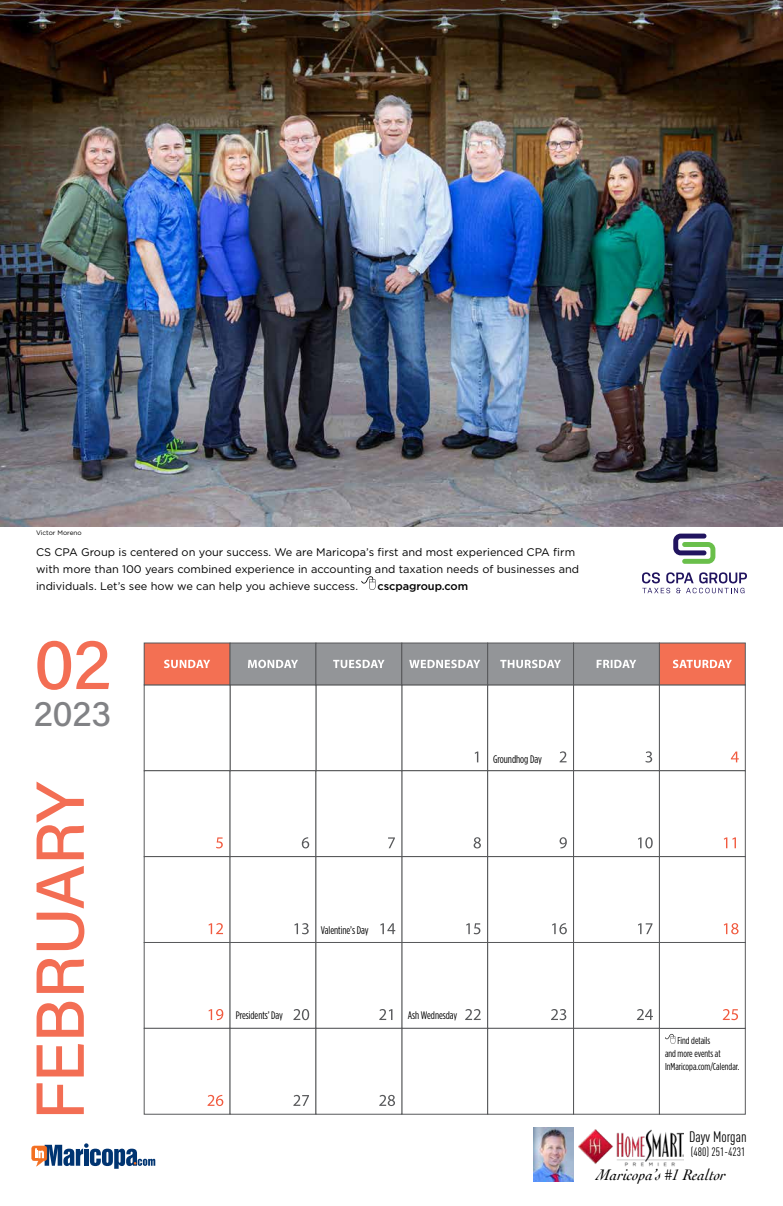
<style>
.page{position:relative;width:783px;height:1206px;background:#fff}
.page>*{position:absolute;margin:0;border:0;box-sizing:border-box;transform-origin:0 0}
.t1{font:500 72px "Acumin Pro";color:#f36e54}
.t2{font:500 68px "Acumin Pro";letter-spacing:-.015em;color:#f36e54}
.t3{font:500 36px "Acumin Pro";color:#818285}
.t4{font:italic 16px "Cochin";color:#000}
.t5{font:15px "DIN Cond";color:#000}
.t6{font:12px "DIN Cond";color:#000}
.t7{font:11px/17px "Gotham";color:#000}
.t8{font:11px "Gotham Condensed";letter-spacing:-.005em;color:#000}
.t9{font:500 11px "Gotham";letter-spacing:-.005em;color:#000}
.t10{font:10.9px "Gotham Condensed";letter-spacing:-.005em;color:#000}
.t11{font:10px/13px "Gotham Condensed";color:#000}
.t12{font:6.5px "Gotham";color:#000}
</style>
<div class="page">
<div style="left:316px;top:685px;width:86px;height:86px;border:1px solid #58595b"></div>
<div style="left:401px;top:770px;width:87px;height:87px;border:1px solid #58595b"></div>
<div style="left:401px;top:856px;width:87px;height:87px;border:1px solid #58595b"></div>
<div style="left:401px;top:942px;width:87px;height:87px;border:1px solid #58595b"></div>
<div style="left:401px;top:1028px;width:87px;height:87px;border:1px solid #58595b"></div>
<div style="left:487px;top:685px;width:87px;height:86px;border:1px solid #58595b"></div>
<div style="left:487px;top:770px;width:87px;height:87px;border:1px solid #58595b"></div>
<div style="left:487px;top:856px;width:87px;height:87px;border:1px solid #58595b"></div>
<div style="left:487px;top:942px;width:87px;height:87px;border:1px solid #58595b"></div>
<div style="left:487px;top:1028px;width:87px;height:87px;border:1px solid #58595b"></div>
<div style="left:573px;top:685px;width:87px;height:86px;border:1px solid #58595b"></div>
<div style="left:573px;top:770px;width:87px;height:87px;border:1px solid #58595b"></div>
<div style="left:573px;top:856px;width:87px;height:87px;border:1px solid #58595b"></div>
<div style="left:573px;top:942px;width:87px;height:87px;border:1px solid #58595b"></div>
<div style="left:573px;top:1028px;width:87px;height:87px;border:1px solid #58595b"></div>
<div style="left:659px;top:1028px;width:87px;height:87px;border:1px solid #58595b"></div>
<div style="left:659px;top:685px;width:87px;height:86px;border:1px solid #58595b"></div>
<div style="left:659px;top:770px;width:87px;height:87px;border:1px solid #58595b"></div>
<div style="left:659px;top:856px;width:87px;height:87px;border:1px solid #58595b"></div>
<div style="left:659px;top:942px;width:87px;height:87px;border:1px solid #58595b"></div>
<div style="left:144px;top:770px;width:86px;height:87px;border:1px solid #58595b"></div>
<div style="left:144px;top:856px;width:86px;height:87px;border:1px solid #58595b"></div>
<div style="left:144px;top:942px;width:86px;height:87px;border:1px solid #58595b"></div>
<div style="left:144px;top:1028px;width:86px;height:87px;border:1px solid #58595b"></div>
<div style="left:230px;top:770px;width:86px;height:87px;border:1px solid #58595b"></div>
<div style="left:230px;top:856px;width:86px;height:87px;border:1px solid #58595b"></div>
<div style="left:230px;top:942px;width:86px;height:87px;border:1px solid #58595b"></div>
<div style="left:230px;top:1028px;width:86px;height:87px;border:1px solid #58595b"></div>
<div style="left:316px;top:770px;width:86px;height:87px;border:1px solid #58595b"></div>
<div style="left:316px;top:856px;width:86px;height:87px;border:1px solid #58595b"></div>
<div style="left:316px;top:942px;width:86px;height:87px;border:1px solid #58595b"></div>
<div style="left:316px;top:1028px;width:86px;height:87px;border:1px solid #58595b"></div>
<svg style="left:475px;top:752px;width:3px;height:10px"></svg>
<svg style="left:474px;top:837px;width:7px;height:11px"></svg>
<svg style="left:466px;top:923px;width:14px;height:11px"></svg>
<svg style="left:465px;top:1009px;width:16px;height:11px"></svg>
<svg style="left:560px;top:751px;width:7px;height:11px"></svg>
<svg style="left:560px;top:837px;width:7px;height:11px"></svg>
<svg style="left:552px;top:923px;width:15px;height:11px"></svg>
<svg style="left:551px;top:1009px;width:15px;height:11px"></svg>
<svg style="left:645px;top:751px;width:7px;height:12px"></svg>
<svg style="left:638px;top:837px;width:15px;height:11px"></svg>
<svg style="left:638px;top:923px;width:15px;height:11px"></svg>
<svg style="left:637px;top:1009px;width:16px;height:11px"></svg>
<svg style="left:731px;top:752px;width:8px;height:10px"></svg>
<svg style="left:724px;top:837px;width:12px;height:11px"></svg>
<svg style="left:724px;top:923px;width:15px;height:11px"></svg>
<svg style="left:723px;top:1009px;width:15px;height:11px"></svg>
<svg style="left:216px;top:837px;width:7px;height:11px"></svg>
<svg style="left:209px;top:923px;width:14px;height:11px"></svg>
<svg style="left:209px;top:1009px;width:14px;height:11px"></svg>
<svg style="left:208px;top:1095px;width:15px;height:11px"></svg>
<svg style="left:302px;top:837px;width:7px;height:11px"></svg>
<svg style="left:294px;top:923px;width:15px;height:11px"></svg>
<svg style="left:293px;top:1009px;width:16px;height:11px"></svg>
<svg style="left:293px;top:1095px;width:16px;height:11px"></svg>
<svg style="left:388px;top:837px;width:7px;height:11px"></svg>
<svg style="left:380px;top:923px;width:15px;height:11px"></svg>
<svg style="left:379px;top:1009px;width:13px;height:11px"></svg>
<svg style="left:379px;top:1095px;width:16px;height:11px"></svg>
<div style="left:144px;top:643px;width:86px;height:42px;background:#f37053"></div>
<div style="left:144px;top:643px;width:86px;height:42px;border:1px solid #58595b"></div>
<div style="left:230px;top:643px;width:86px;height:42px;background:#939598"></div>
<div style="left:230px;top:643px;width:86px;height:42px;border:1px solid #58595b"></div>
<div style="left:316px;top:643px;width:86px;height:42px;background:#939598"></div>
<div style="left:316px;top:643px;width:86px;height:42px;border:1px solid #58595b"></div>
<div style="left:402px;top:643px;width:86px;height:42px;background:#939598"></div>
<div style="left:401px;top:643px;width:87px;height:42px;border:1px solid #58595b"></div>
<div style="left:488px;top:643px;width:86px;height:42px;background:#939598"></div>
<div style="left:487px;top:643px;width:87px;height:42px;border:1px solid #58595b"></div>
<div style="left:574px;top:643px;width:85px;height:42px;background:#939598"></div>
<div style="left:573px;top:643px;width:87px;height:42px;border:1px solid #58595b"></div>
<div style="left:659px;top:643px;width:86px;height:42px;background:#f37053"></div>
<div style="left:659px;top:643px;width:87px;height:42px;border:1px solid #58595b"></div>
<svg style="left:164px;top:660px;width:46px;height:8px"></svg>
<svg style="left:248px;top:660px;width:50px;height:8px"></svg>
<svg style="left:333px;top:660px;width:52px;height:8px"></svg>
<svg style="left:409px;top:660px;width:71px;height:8px"></svg>
<svg style="left:500px;top:660px;width:61px;height:8px"></svg>
<svg style="left:597px;top:660px;width:39px;height:8px"></svg>
<svg style="left:673px;top:660px;width:59px;height:8px"></svg>
<img style="left:0;top:0;width:783px;height:526px">
<svg style="left:361px;top:576px;width:14px;height:14px"></svg>
<svg style="left:32px;top:1143px;width:123px;height:26px"></svg>
<svg style="left:665px;top:1034px;width:10px;height:10px"></svg>
<svg style="left:673px;top:534px;width:42px;height:30px"></svg>
<svg style="left:642px;top:572px;width:105px;height:21px"></svg>
<img style="left:579px;top:1129px;width:104px;height:38px">
<img style="left:534px;top:1127px;width:40px;height:54px">
<p class="t12" style="left:36px;top:529px;width:47px">Victor Moreno</p>
<p class="t7" style="left:36px;top:543px;width:545px">CS CPA Group is centered on your success. We are Maricopa’s first and most experienced CPA firm with more than 100 years combined experience in accounting and taxation needs of businesses and individuals. Let’s see how we can help you achieve success.</p>
<p class="t9" style="left:378px;top:579px;width:92px">cscpagroup.com</p>
<h1 class="t1" style="left:34px;top:614px;width:79px">02</h1>
<h3 class="t3" style="left:34px;top:688px;width:79px">2023</h3>
<h2 class="t2" style="left:13px;top:1120px;width:341px;rotate:-90deg">FEBRUARY</h2>
<p class="t8" style="left:493px;top:752px;width:50px">Groundhog Day</p>
<p class="t8" style="left:321px;top:924px;width:49px">Valentine’s Day</p>
<p class="t10" style="left:236px;top:1009px;width:49px">Presidents’ Day</p>
<p class="t10" style="left:408px;top:1009px;width:51px">Ash Wednesday</p>
<p class="t11" style="left:665px;top:1034px;width:76px;text-indent:12px">Find details<br>and more events at<br>InMaricopa.com/Calendar.</p>
<h3 class="t5" style="left:689px;top:1128px;width:59px">Dayv Morgan</h3>
<p class="t6" style="left:691px;top:1145px;width:56px">(480) 251-4231</p>
<h3 class="t4" style="left:597px;top:1164px;width:131px">Maricopa’s #1 Realtor</h3>
</div>
